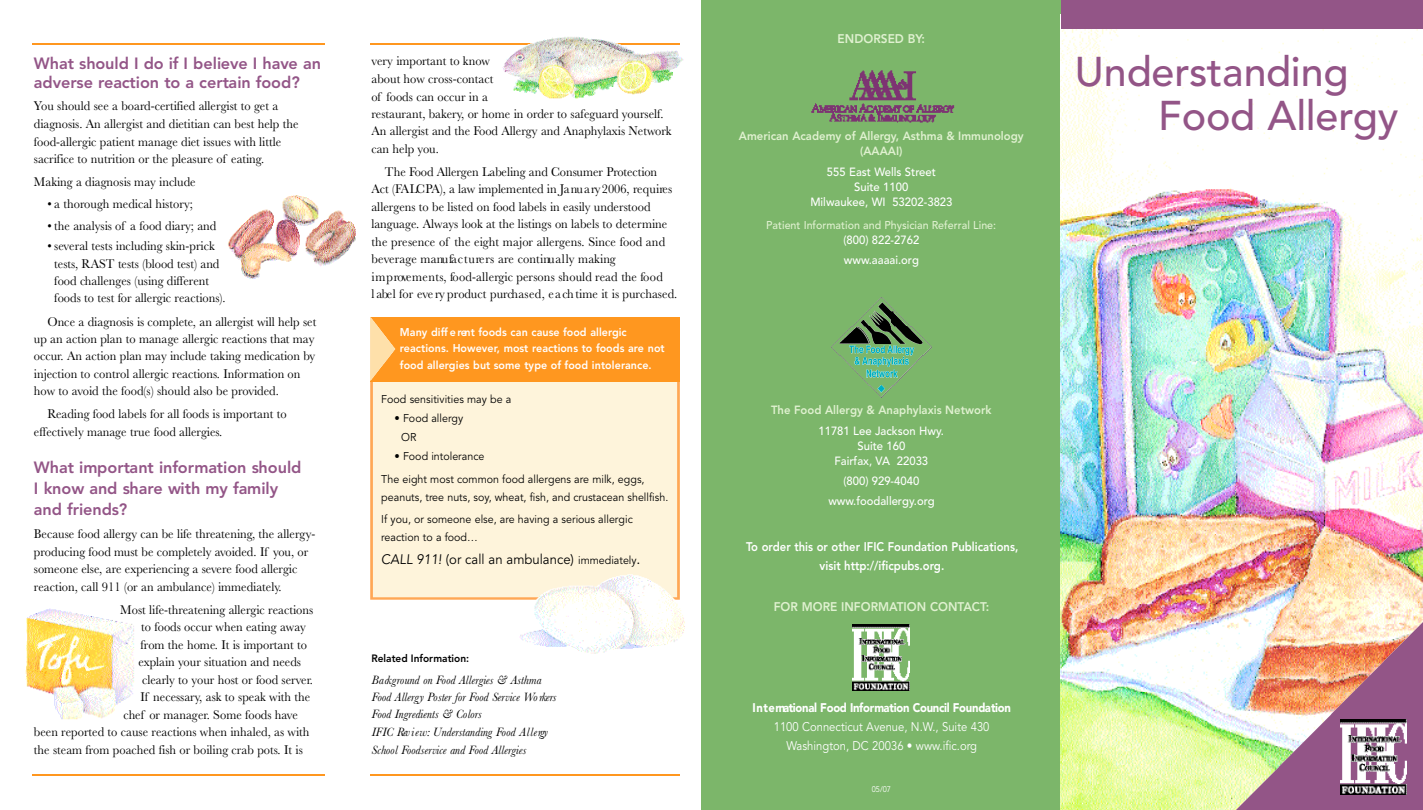
<style>
.page{position:relative;width:1423px;height:810px;background:#fff}
.page>*{position:absolute;margin:0;border:0;box-sizing:border-box;transform-origin:0 0}
.t1{font:500 41.25px/44.4px "Avenir";letter-spacing:-.005em;color:#935587}
.t2{font:800 16.25px/21.2px "Avenir";color:#935587}
.t3{font:13.75px "Avenir";color:#000;scale:.95 1}
.t4{font:13.12px/17.5px "Baskerville";color:#000;scale:.95 1}
.t5{font:italic 12.5px/17.5px "Baskerville";color:#000;scale:.95 1}
.t6{font:800 12.5px/18.9px "Avenir";color:#fff;text-align:center;scale:.9 1}
.t7{font:12.5px/18.6px "Avenir";color:#fff;text-align:center;scale:.9 1}
.t8{font:900 12.5px "Avenir";letter-spacing:-.025em;color:#fff;scale:.9 1}
.t9{font:800 12.5px "Avenir";color:#e0f1d0;scale:.95 1}
.t10{font:500 11.88px/15px "Avenir";color:#fff;text-align:center;scale:.95 1}
.t11{font:800 11.88px/15px "Avenir";color:#e0f1d0;text-align:center;scale:.95 1}
.t12{font:11.25px/22.8px "Avenir";color:#000;scale:.95 1}
.t13{font:800 11.25px/16.4px "Avenir";color:#fff;scale:.95 1}
.t14{font:500 11.25px "Avenir";color:#e0f1d0;scale:.95 1}
.t15{font:800 10.62px "Avenir";color:#000;scale:.95 1}
.t16{font:8.25px "Avenir";color:#fff;scale:.9 1}
.s1{font-style:italic}
.s2{font-size:11.25px}
.s3{font-size:15px}
</style>
<div class="page">
<div style="left:370px;top:381px;width:310px;height:219px;background:#fef4db"></div>
<div style="left:370px;top:317px;width:310px;height:64px;background:#ff971f"></div>
<div style="left:701px;top:0;width:360px;height:810px;background:#7cb66a"></div>
<img style="left:1060px;top:15px;width:363px;height:795px">
<img style="left:1226px;top:609px;width:197px;height:201px">
<img style="left:1341px;top:720px;width:66px;height:75px">
<div style="left:1061px;top:0;width:362px;height:28px;background:#935587"></div>
<img style="left:227px;top:195px;width:129px;height:84px">
<hr style="left:33px;top:43px;width:292px;height:2px;background:#ff971f">
<hr style="left:370px;top:43px;width:310px;height:2px;background:#ff971f">
<hr style="left:33px;top:775px;width:292px;height:1px;background:#ff971f">
<hr style="left:370px;top:775px;width:310px;height:1px;background:#ff971f">
<svg style="left:370px;top:317px;width:25px;height:64px"></svg>
<img style="left:853px;top:625px;width:57px;height:65px">
<img style="left:853px;top:297px;width:57px;height:29px">
<img style="left:831px;top:326px;width:100px;height:71px">
<img style="left:811px;top:70px;width:144px;height:53px">
<img style="left:25px;top:608px;width:109px;height:112px">
<img style="left:502px;top:37px;width:182px;height:62px">
<img style="left:515px;top:556px;width:170px;height:98px">
<p class="t2" style="left:34px;top:55px;width:289px;line-height:18.9px">What should I do if I believe I have an adverse reaction to a certain food?</p>
<p class="t4" style="left:34px;top:99px;width:280px">You should see a board-certified allergist to get a diagnosis. An allergist and dietitian can best help the food-allergic patient manage diet issues with little sacrifice to nutrition or the pleasure of eating.</p>
<p class="t4" style="left:34px;top:174px;width:172px">Making a diagnosis may include</p>
<p class="t4" style="left:47px;top:196px;width:155px">• a thorough medical history;</p>
<p class="t4" style="left:47px;top:218px;width:179px">• the analysis of a food diary; and</p>
<p class="t4" style="left:54px;top:238px;width:182px;text-indent:-7px">• several tests including skin-prick tests, RAST tests (blood test) and food challenges (using different foods to test for allergic reactions).</p>
<p class="t4" style="left:34px;top:314px;width:299px;text-indent:14px">Once a diagnosis is complete, an allergist will help set up an action plan to manage allergic reactions that may occur. An action plan may include taking medication by injection to control allergic reactions. Information on how to avoid the food(s) should also be provided.</p>
<p class="t4" style="left:34px;top:407px;width:268px;text-indent:14px">Reading food labels for all foods is important to effectively manage true food allergies.</p>
<p class="t2" style="left:34px;top:458px;width:269px">What important information should<br>I know and share with my family and friends?</p>
<p class="t4" style="left:34px;top:527px;width:298px">Because food allergy can be life threatening, the allergy&shy;producing food must be completely avoided. If you, or someone else, are experiencing a severe food allergic reaction, call 911 (or an ambulance) immediately.</p>
<p class="t4" style="left:120px;top:602px;width:205px">Most life-threatening allergic reactions</p>
<p class="t4" style="left:141px;top:620px;width:175px">to foods occur when eating away</p>
<p class="t4" style="left:140px;top:637px;width:177px">from the home. It is important to</p>
<p class="t4" style="left:139px;top:654px;width:172px">explain your situation and needs</p>
<p class="t4" style="left:142px;top:672px;width:181px">clearly to your host or food server.</p>
<p class="t4" style="left:140px;top:690px;width:180px">If necessary, ask to speak with the</p>
<p class="t4" style="left:124px;top:707px;width:185px">chef or manager. Some foods have</p>
<p class="t4" style="left:34px;top:725px;width:292px">been reported to cause reactions when inhaled, as with</p>
<p class="t4" style="left:34px;top:742px;width:285px">the steam from poached fish or boiling crab pots. It is</p>
<p class="t4" style="left:371px;top:54px;width:317px">very important to know<br>about how cross-contact<br>of foods can occur in a<br>restaurant, bakery, or home in order to safeguard yourself.<br>An allergist and the Food Allergy and Anaphylaxis Network can help you.</p>
<p class="t4" style="left:371px;top:164px;width:324px;text-indent:14px">The Food A lle rgen Labeling and Consumer Pro te c tio n Act (FA LC PA ), a law implemented in Ja nu a ry 2006, re q u ire s allergens to be listed on food labels in easily understood language. Always look at the listings on labels to determine the presence of the eight major allerge n s. Since food and<br>b eve rage manu fa c t u re rs are continu a lly making<br>i m p rove m e n ts, fo o d -a lle rgic persons should read the fo o d<br>l abel for eve ry product purch a s e d , e a ch time it is purch a se d .</p>
<p class="t13" style="left:400px;top:325px;width:280px">Many diff e rent foods can cause food allerg ic reactions. However, most reactions to foods are not food allergies but some type of food intolerance.</p>
<p class="t9" style="left:838px;top:33px;width:94px">ENDORSED BY:</p>
<p class="t11" style="left:739px;top:130px;width:301px">American Academy of Allergy, Asthma &amp; Immunology (AAAAI)</p>
<p class="t10" style="left:810px;top:165px;width:151px">555 East Wells Street<br>Suite 1100<br>Milwaukee, WI 53202-3823</p>
<p class="t14" style="left:766px;top:220px;width:244px">Patient Information and Physician Referral Line:</p>
<p class="t10" style="left:843px;top:231px;width:81px;line-height:20.4px;text-align:left">(800) 822-2762 www.aaaai.org</p>
<p class="t12" style="left:381px;top:389px;width:138px">Food sensitivities may be a</p>
<p class="t12" style="left:401px;top:410px;width:67px;line-height:19.2px;text-indent:-7px">• Food allergy<br>OR</p>
<p class="t12" style="left:381px;top:446px;width:279px;text-indent:13px">• Food intolerance<br>The eight most common food allergens are milk, eggs,</p>
<p class="t12" style="left:381px;top:487px;width:304px">peanuts, tree nuts, soy, wheat, fish, and crustacean shellfish.<br>If you, or someone else, are having a serious allergic</p>
<p class="t12" style="left:381px;top:527px;width:103px">reaction to a food…</p>
<p class="t3" style="left:381px;top:554px;width:274px"><span class="s1">CALL 911!</span> (or call an ambulance) <span class="s2">immediately</span><span class="s3">.</span></p>
<p class="t6" style="left:746px;top:539px;width:304px">To order this or other IFIC Foundation Publications, visit http://ificpubs.org.</p>
<p class="t11" style="left:771px;top:404px;width:234px">The Food Allergy &amp; Anaphylaxis Network</p>
<p class="t10" style="left:818px;top:424px;width:134px">11781 Lee Jackson Hwy.<br>Suite 160<br>Fairfax, VA 22033</p>
<p class="t10" style="left:828px;top:472px;width:113px;line-height:20.4px">(800) 929-4040 www.foodallergy.org</p>
<p class="t15" style="left:371px;top:654px;width:104px">Related Information:</p>
<p class="t5" style="left:371px;top:672px;width:196px">B a ck ground on Food A llergies &amp; A sth m a Food A llergy Poster for Food Service Wo rkers Food Ingredients &amp; Colors<br>IFIC Rev i ew : U n d erstanding Food A lle rgy S chool Fo o d service and Food A llerg ies</p>
<p class="t9" style="left:774px;top:601px;width:228px">FOR MORE INFORMATION CONTACT:</p>
<p class="t8" style="left:752px;top:703px;width:289px">In t e rnational Food Information Council Foundation</p>
<p class="t7" style="left:774px;top:719px;width:241px">1100 Connecticut Avenue, N.W., Suite 430<br>Washington, DC 20036 • www.ific.org</p>
<p class="t16" style="left:872px;top:786px;width:23px">0 5 /0 7</p>
<h1 class="t1" style="left:1158px;top:54px;width:242px;text-indent:-83px">Understanding<br>Food Allerg y</h1>
</div>
